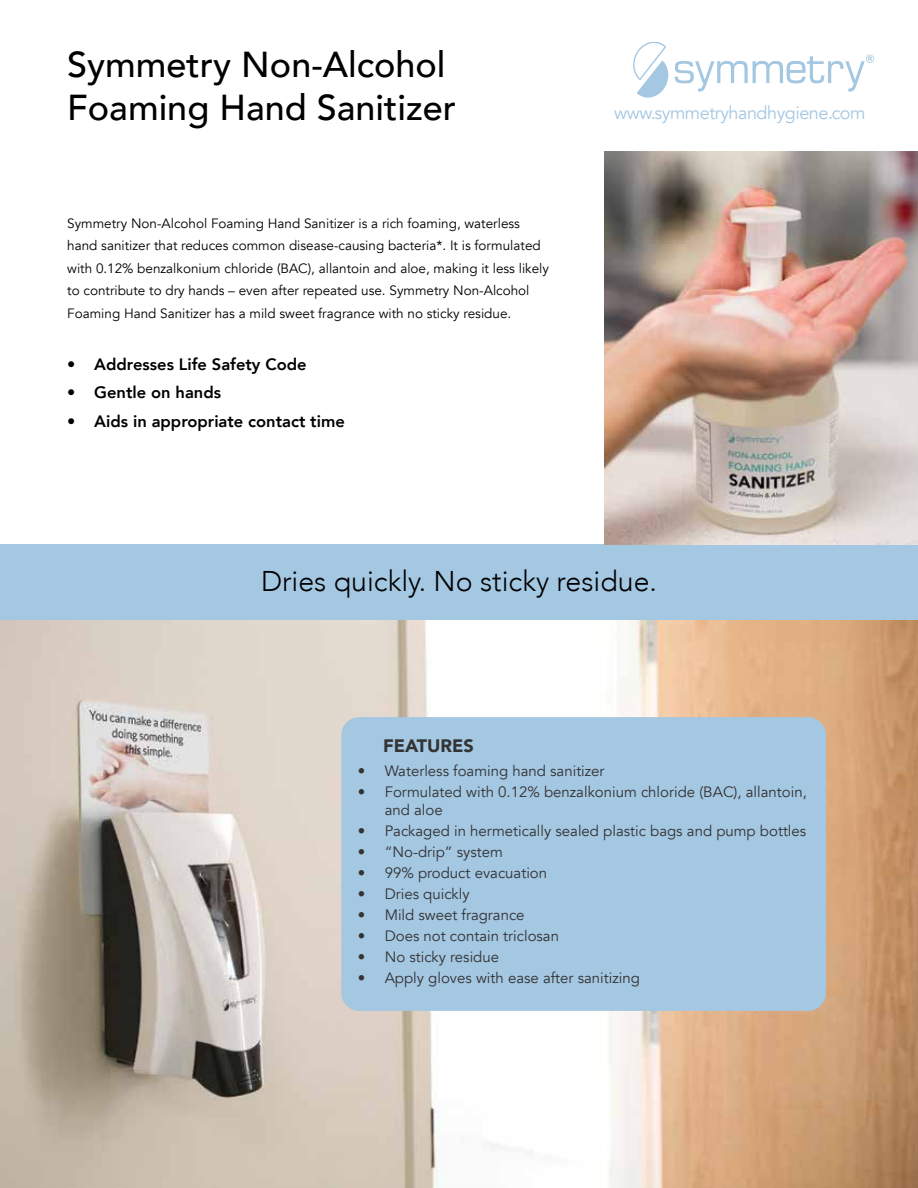
<style>
.page{position:relative;width:918px;height:1188px;background:#fff}
.page>*{position:absolute;margin:0;border:0;box-sizing:border-box;transform-origin:0 0}
.t1{font:500 36px/43.2px "Avenir";color:#000}
.t2{font:300 28.5px "Avenir";color:#000}
.t3{font:18px "Avenir";letter-spacing:-.025em;color:#a4c7e2}
.t4{font:900 18px "Avenir";color:#333}
.t5{font:800 16.5px "Avenir";color:#000}
.t6{font:15px/18px "Avenir";color:#333}
.t7{font:13.5px/22.5px "Avenir";color:#000}
</style>
<div class="page">
<img style="left:0;top:620px;width:918px;height:568px">
<div style="left:0;top:545px;width:918px;height:75px;background:#a4c7e2"></div>
<div style="left:341px;top:717px;width:485px;height:294px;background:#a4c7e2;border-radius:18px"></div>
<svg style="left:633px;top:42px;width:241px;height:56px"></svg>
<img style="left:605px;top:151px;width:313px;height:394px">
<h1 class="t1" style="left:67px;top:40px;width:390px">Symmetry Non-Alcohol<br>Foaming Hand Sanitizer</h1>
<p class="t7" style="left:67px;top:212px;width:483px">Symmetry Non-Alcohol Foaming Hand Sanitizer is a rich foaming, waterless hand sanitizer that reduces common disease-causing bacteria*. It is formulated with 0.12% benzalkonium chloride (BAC), allantoin and aloe, making it less likely to contribute to dry hands – even after repeated use. Symmetry Non-Alcohol Foaming Hand Sanitizer has a mild sweet fragrance with no sticky residue.</p>
<p class="t5" style="left:67px;top:351px;width:241px">• Addresses Life Safety Code</p>
<p class="t5" style="left:67px;top:380px;width:155px">• Gentle on hands</p>
<p class="t5" style="left:67px;top:408px;width:279px">• Aids in appropriate contact time</p>
<h3 class="t3" style="left:614px;top:102px;width:253px">www.symmetryhandhygiene.com</h3>
<h2 class="t2" style="left:261px;top:565px;width:397px">Dries quickly. No sticky residue.</h2>
<h3 class="t4" style="left:383px;top:730px;width:92px">FEATURES</h3>
<p class="t6" style="left:358px;top:762px;width:248px">• Waterless foaming hand sanitizer</p>
<p class="t6" style="left:385px;top:783px;width:424px;text-indent:-27px">• Formulated with 0.12% benzalkonium chloride (BAC), allantoin, and aloe</p>
<p class="t6" style="left:358px;top:822px;width:450px">• Packaged in hermetically sealed plastic bags and pump bottles</p>
<p class="t6" style="left:358px;top:843px;width:147px">• “No-drip” system</p>
<p class="t6" style="left:358px;top:864px;width:191px">• 99% product evacuation</p>
<p class="t6" style="left:358px;top:885px;width:113px">• Dries quickly</p>
<p class="t6" style="left:358px;top:906px;width:168px">• Mild sweet fragrance</p>
<p class="t6" style="left:358px;top:927px;width:203px">• Does not contain triclosan</p>
<p class="t6" style="left:358px;top:948px;width:143px">• No sticky residue</p>
<p class="t6" style="left:358px;top:969px;width:284px">• Apply gloves with ease after sanitizing</p>
</div>
